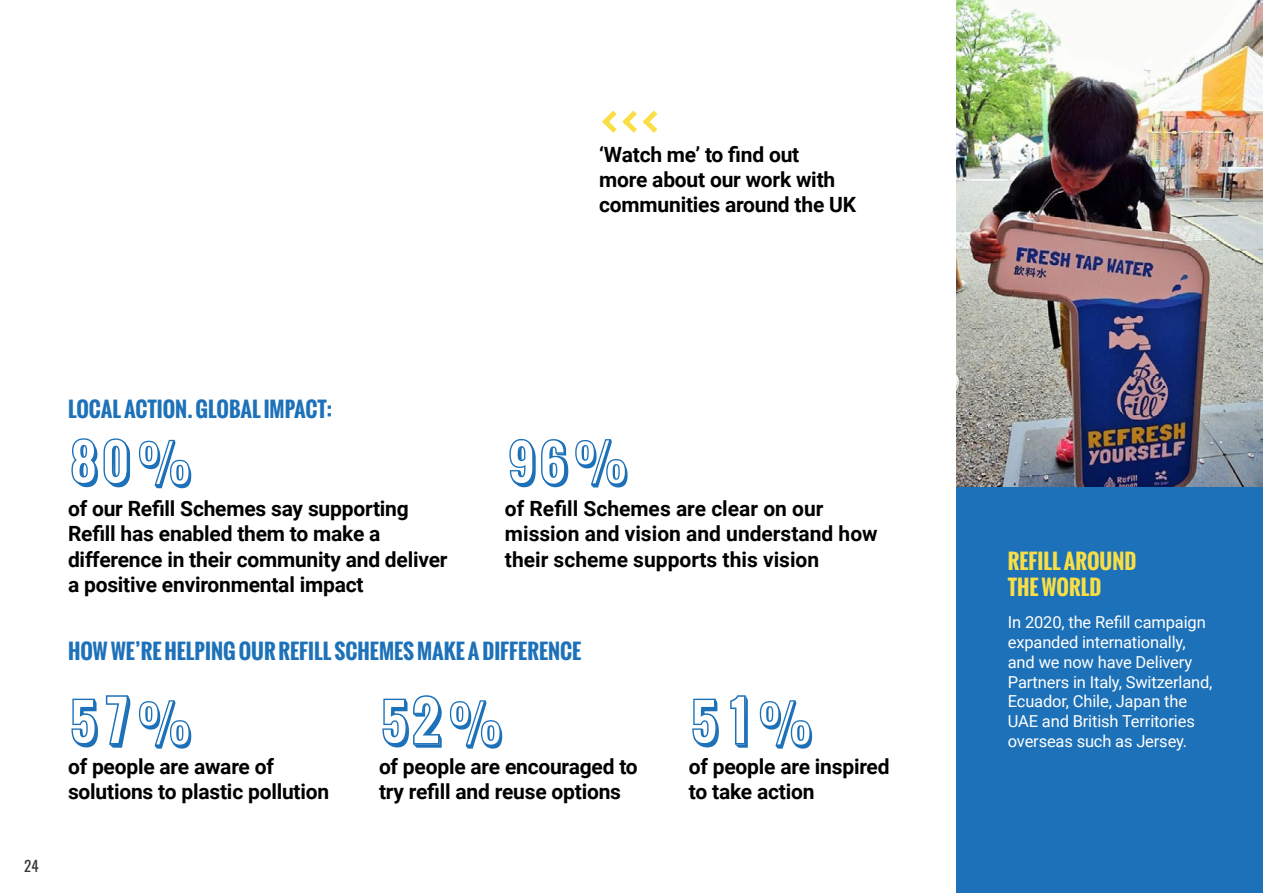
<style>
.page{position:relative;width:1263px;height:893px;background:#fff}
.page>*{position:absolute;margin:0;border:0;box-sizing:border-box;transform-origin:0 0}
.t1{font:700 21px/25.2px "Roboto";letter-spacing:-.01em;color:#000}
.t2{font:700 21px "Oswald";color:#1d71b8}
.t3{font:700 21px/25.2px "Oswald";color:#f9df45}
.t4{font:16.5px/19.8px "Roboto";letter-spacing:-.01em;color:#fff}
.t5{font:15px "Oswald";color:#393735}
</style>
<div class="page">
<div style="left:957px;top:181px;width:306px;height:712px;background:#1d71b8"></div>
<img style="left:957px;top:0;width:306px;height:487px">
<svg style="left:71px;top:438px;width:27px;height:49px"></svg>
<svg style="left:104px;top:438px;width:26px;height:49px"></svg>
<svg style="left:139px;top:440px;width:52px;height:48px"></svg>
<svg style="left:575px;top:439px;width:52px;height:48px"></svg>
<svg style="left:509px;top:439px;width:60px;height:49px"></svg>
<svg style="left:602px;top:111px;width:35px;height:22px"></svg>
<svg style="left:643px;top:111px;width:14px;height:22px"></svg>
<svg style="left:71px;top:699px;width:27px;height:48px"></svg>
<svg style="left:106px;top:695px;width:24px;height:53px"></svg>
<svg style="left:139px;top:700px;width:52px;height:49px"></svg>
<svg style="left:382px;top:695px;width:120px;height:54px"></svg>
<svg style="left:692px;top:699px;width:27px;height:48px"></svg>
<svg style="left:730px;top:695px;width:18px;height:53px"></svg>
<svg style="left:760px;top:700px;width:52px;height:49px"></svg>
<p class="t1" style="left:599px;top:141px;width:258px">‘Watch me’ to find out<br>more about our work with communities around the UK</p>
<p class="t2" style="left:68px;top:394px;width:266px">LOCAL ACTION. GLOBAL IMPACT:</p>
<p class="t1" style="left:68px;top:495px;width:381px">of our Refill Schemes say supporting Refill has enabled them to make a difference in their community and deliver a positive environmental impact</p>
<p class="t1" style="left:505px;top:495px;width:374px">of Refill Schemes are clear on our mission and vision and understand how their scheme supports this vision</p>
<p class="t2" style="left:68px;top:635px;width:515px">HOW WE’RE HELPING OUR REFILL SCHEMES MAKE A DIFFERENCE</p>
<p class="t5" style="left:24px;top:853px;width:16px">24</p>
<p class="t1" style="left:68px;top:753px;width:263px">of people are aware of solutions to plastic pollution</p>
<p class="t1" style="left:379px;top:753px;width:260px">of people are encouraged to try refill and reuse options</p>
<p class="t1" style="left:689px;top:753px;width:202px">of people are inspired to take action</p>
<p class="t3" style="left:1008px;top:549px;width:130px">REFILL AROUND<br>THE WORLD</p>
<p class="t4" style="left:1008px;top:612px;width:206px">In 2020, the Refill campaign expanded internationally, and we now have Delivery<br>Partners in Italy, Switzerland,<br>Ecuador, Chile, Japan the<br>UAE and British Territories overseas such as Jersey.</p>
</div>
